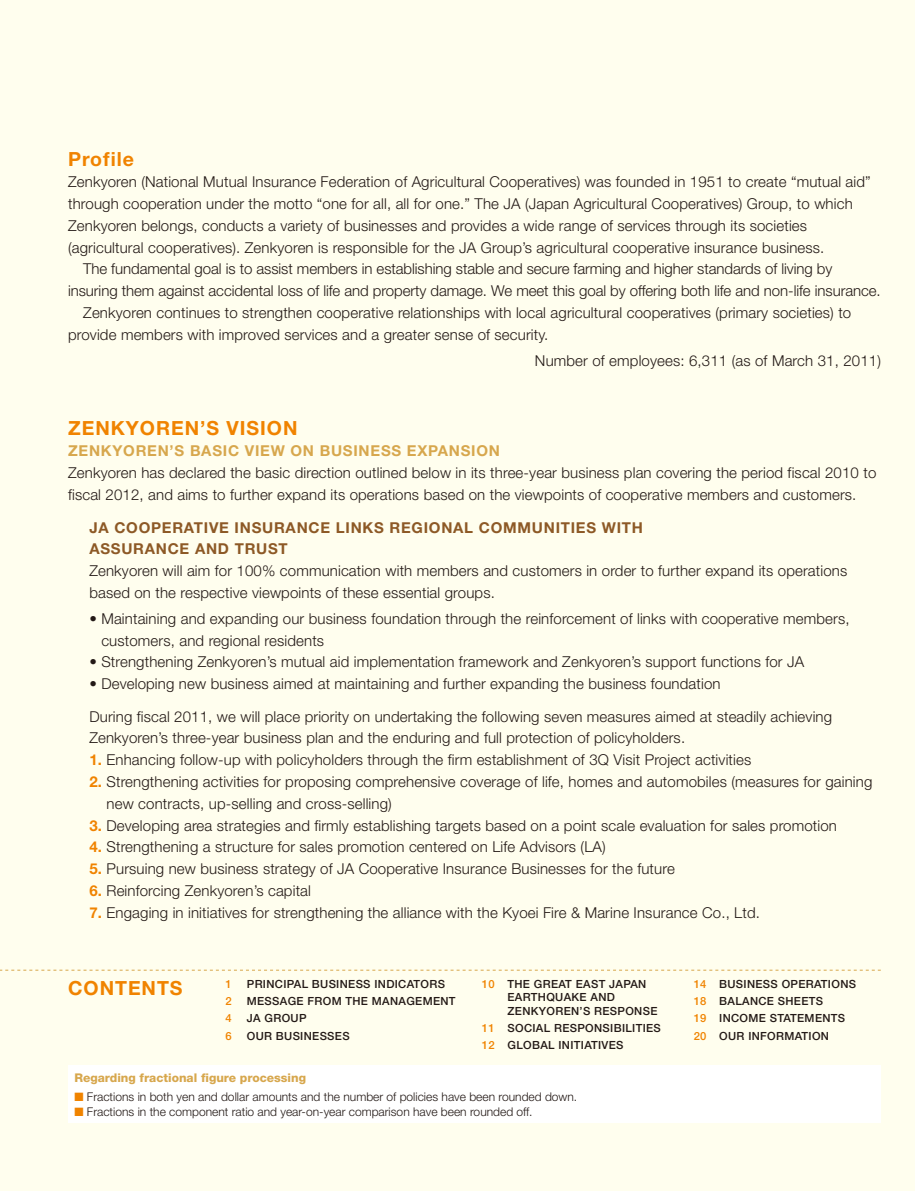
<style>
.page{position:relative;width:915px;height:1191px;background:#fff}
.page>*{position:absolute;margin:0;border:0;box-sizing:border-box;transform-origin:0 0}
.t1{font:700 19.5px "Helvetica Neue";letter-spacing:.05em;color:#f08300}
.t2{font:300 15px/21.8px "Helvetica Neue";letter-spacing:.01em;color:#231916}
.t3{font:700 15px "Helvetica Neue";letter-spacing:.05em;color:#8d5926}
.t4{font:700 15px "Helvetica Neue";letter-spacing:.05em;color:#d7a74d}
.t5{font:300 12px "Helvetica Neue";color:#231916}
.t6{font:800 12px "Helvetica Neue";color:#d7a74d}
.t7{font:500 11.25px/17.2px "Helvetica Neue";letter-spacing:.03em;color:#231916}
.t8{font:500 11.25px "Helvetica Neue";color:#f08300}
.s1{font-weight:700;color:#f08300}
.s2{color:#f08300}
</style>
<div class="page">
<div style="left:0;top:0;width:914px;height:1191px;background:#fffeee"></div>
<svg style="left:0;top:969px;width:880px;height:1px"></svg>
<div style="left:68px;top:1065px;width:812px;height:57px;background:#fff"></div>
<h1 class="t1" style="left:68px;top:147px;width:67px">PROFILE</h1>
<p class="t2" style="left:68px;top:171px;width:803px">Zenkyoren (National Mutual Insurance Federation of Agricultural Cooperatives) was founded in 1951 to create “mutual aid”</p>
<p class="t2" style="left:68px;top:192px;width:785px">through cooperation under the motto “one for all, all for one.” The JA (Japan Agricultural Cooperatives) Group, to which</p>
<p class="t2" style="left:68px;top:214px;width:740px">Zenkyoren belongs, conducts a variety of businesses and provides a wide range of services through its societies</p>
<p class="t2" style="left:68px;top:236px;width:757px">(agricultural cooperatives). Zenkyoren is responsible for the JA Group’s agricultural cooperative insurance business.</p>
<p class="t2" style="left:83px;top:258px;width:750px">The fundamental goal is to assist members in establishing stable and secure farming and higher standards of living by</p>
<p class="t2" style="left:68px;top:279px;width:813px">insuring them against accidental loss of life and property damage. We meet this goal by offering both life and non-life insurance.</p>
<p class="t2" style="left:83px;top:301px;width:769px">Zenkyoren continues to strengthen cooperative relationships with local agricultural cooperatives (primary societies) to</p>
<p class="t2" style="left:68px;top:323px;width:481px">provide members with improved services and a greater sense of security.</p>
<p class="t2" style="left:534px;top:349px;width:347px">Number of employees: 6,311 (as of March 31, 2011)</p>
<h1 class="t1" style="left:68px;top:415px;width:231px">ZENKYOREN’S VISION</h1>
<p class="t4" style="left:68px;top:442px;width:23px">ZENKYOREN</p>
<p class="t4" style="left:170px;top:442px;width:184px">’S BASIC VIEW ON BUSINESS</p>
<p class="t4" style="left:407px;top:442px;width:53px">EXPANSION</p>
<p class="t2" style="left:68px;top:461px;width:809px">Zenkyoren has declared the basic direction outlined below in its three-year business plan covering the period fiscal 2010 to fiscal 2012, and aims to further expand its operations based on the viewpoints of cooperative members and customers.</p>
<p class="t3" style="left:89px;top:518px;width:50px">JA COOPER</p>
<p class="t3" style="left:184px;top:518px;width:29px">ATIVE</p>
<p class="t3" style="left:234px;top:518px;width:10px">INS</p>
<p class="t3" style="left:262px;top:518px;width:94px">URANCE LINKS</p>
<p class="t3" style="left:389px;top:518px;width:45px">REGION</p>
<p class="t3" style="left:453px;top:518px;width:127px">AL COMMUNITIES</p>
<p class="t3" style="left:601px;top:518px;width:43px">WITH</p>
<p class="t3" style="left:89px;top:539px;width:200px">ASSURANCE AND TRUST</p>
<p class="t2" style="left:89px;top:559px;width:759px">Zenkyoren will aim for 100% communication with members and customers in order to further expand its operations based on the respective viewpoints of these essential groups.</p>
<p class="t2" style="left:101px;top:607px;width:749px;text-indent:-12px">• Maintaining and expanding our business foundation through the reinforcement of links with cooperative members, customers, and regional residents</p>
<p class="t2" style="left:89px;top:651px;width:716px">• Strengthening Zenkyoren’s mutual aid implementation framework and Zenkyoren’s support functions for JA</p>
<p class="t2" style="left:89px;top:667px;width:744px;line-height:32.7px">• Developing new business aimed at maintaining and further expanding the business foundation<br>During fiscal 2011, we will place priority on undertaking the following seven measures aimed at steadily achieving</p>
<p class="t2" style="left:89px;top:727px;width:597px">Zenkyoren’s three-year business plan and the enduring and full protection of policyholders.</p>
<p class="t2" style="left:89px;top:748px;width:663px"><span class="s1">1.</span> Enhancing follow-up with policyholders through the firm establishment of 3Q Visit Project activities</p>
<p class="t2" style="left:106px;top:770px;width:767px;text-indent:-17px"><span class="s1">2.</span> Strengthening activities for proposing comprehensive coverage of life, homes and automobiles (measures for gaining new contracts, up-selling and cross-selling)</p>
<p class="t2" style="left:89px;top:814px;width:748px"><span class="s1">3.</span> Developing area strategies and firmly establishing targets based on a point scale evaluation for sales promotion</p>
<p class="t2" style="left:89px;top:835px;width:518px"><span class="s1">4.</span> Strengthening a structure for sales promotion centered on Life Advisors (LA)</p>
<p class="t2" style="left:89px;top:857px;width:586px"><span class="s1">5.</span> Pursuing new business strategy of JA Cooperative Insurance Businesses for the future</p>
<p class="t2" style="left:89px;top:879px;width:223px"><span class="s1">6.</span> Reinforcing Zenkyoren’s capital</p>
<p class="t2" style="left:89px;top:901px;width:672px"><span class="s1">7.</span> Engaging in initiatives for strengthening the alliance with the Kyoei Fire &amp; Marine Insurance Co., Ltd.</p>
<h1 class="t1" style="left:68px;top:976px;width:116px">CONTENTS</h1>
<p class="t8" style="left:225px;top:977px;width:8px">1</p>
<p class="t7" style="left:247px;top:975px;width:200px">PRINCIPAL BUSINESS INDICATORS</p>
<p class="t8" style="left:225px;top:994px;width:8px">2</p>
<p class="t7" style="left:247px;top:992px;width:210px">MESSAGE FROM THE MANAGEMENT</p>
<p class="t8" style="left:225px;top:1011px;width:8px">4</p>
<p class="t7" style="left:247px;top:1009px;width:60px">JA GROUP</p>
<p class="t7" style="left:225px;top:1027px;width:18px"><span class="s2">6</span> OUR</p>
<p class="t7" style="left:276px;top:1027px;width:17px">BUSINESSES</p>
<p class="t7" style="left:507px;top:977px;width:151px;line-height:13.5px;text-indent:-26px"><span class="s2">10</span> THE GREAT EAST JAPAN<br>EARTHQUAKE AND<br>ZENKYOREN’S RESPONSE</p>
<p class="t7" style="left:482px;top:1019px;width:180px"><span class="s2">11</span> SOCIAL RESPONSIBILITIES<br><span class="s2">12</span> GLO</p>
<p class="t7" style="left:532px;top:1036px;width:33px">BAL INITIATI</p>
<p class="t7" style="left:601px;top:1036px;width:15px">VES</p>
<p class="t6" style="left:74px;top:1070px;width:233px">Regarding fractional figure processing</p>
<p class="t5" style="left:74px;top:1089px;width:504px"><span class="s2">■</span> Fractions in both yen and dollar amounts and the number of policies have been rounded down.</p>
<p class="t5" style="left:74px;top:1104px;width:459px"><span class="s2">■</span> Fractions in the component ratio and year-on-year comparison have been rounded off.</p>
<p class="t7" style="left:693px;top:975px;width:164px"><span class="s2">14</span> BUSINESS OPERATIONS<br><span class="s2">18</span> BALANCE SHEETS<br><span class="s2">19</span> I NCOME STATEMENTS<br><span class="s2">20</span> OUR</p>
<p class="t7" style="left:748px;top:1027px;width:8px">INFOR</p>
<p class="t7" style="left:784px;top:1027px;width:19px">MATION</p>
</div>
